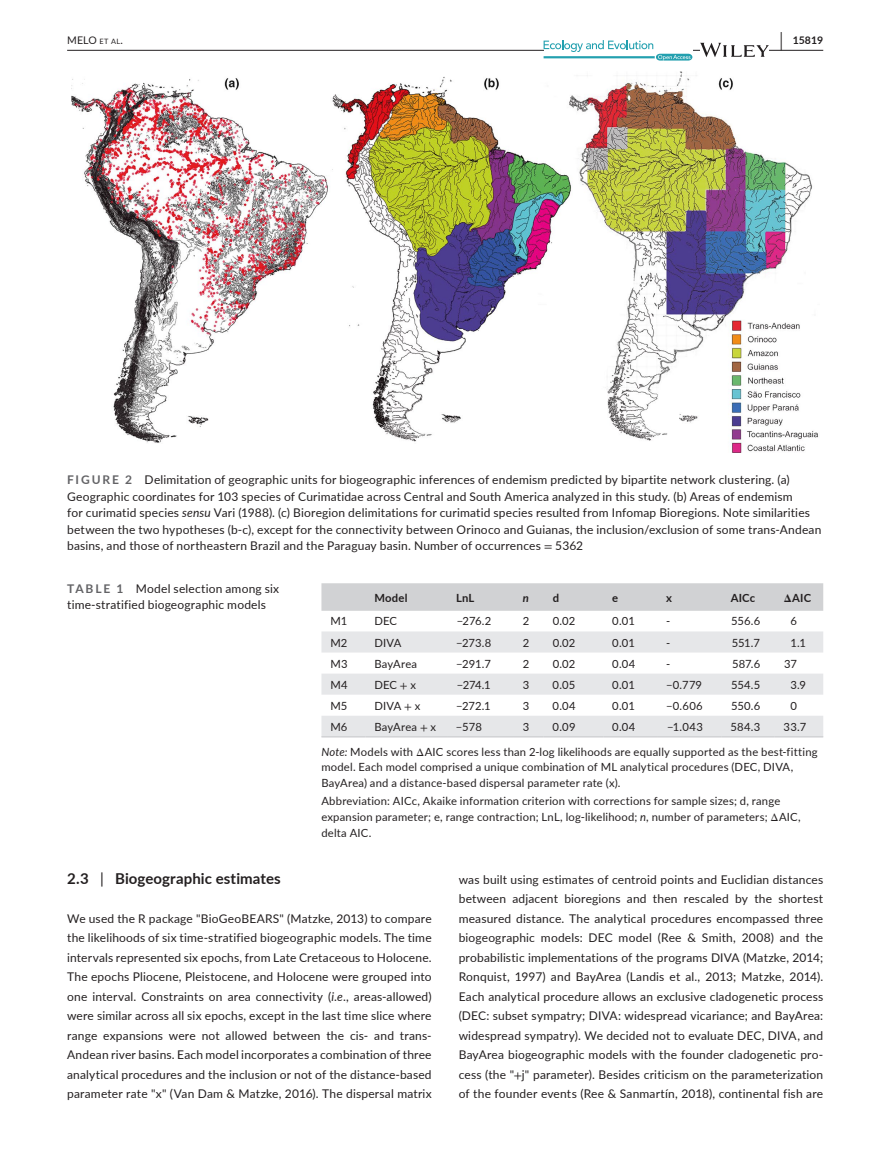
<style>
.page{position:relative;width:893px;height:1174px;background:#fff}
.page>*{position:absolute;margin:0;border:0;box-sizing:border-box;transform-origin:0 0}
.t1{font:700 19.5px "Lato";color:#231f20;scale:.48 1}
.t2{font:700 15px "Lato";letter-spacing:.005em;color:#231f20}
.t3{font:12px/19.5px "Lato";letter-spacing:.015em;color:#231f20;text-align:justify}
.t4{font:11.25px/15.8px "Lato";letter-spacing:.02em;color:#231f20}
.t5{font:700 11.25px "Lato";letter-spacing:.02em;color:#231f20}
.t6{font:italic 700 11.25px "Lato";color:#231f20}
.t7{font:10.5px "Lato";color:#231f20}
.t8{font:700 10.5px "Lato";color:#231f20}
.s1{font-size:7.35px}
.s2{font-weight:700;color:#636366}
.s3{font-style:italic}
.s4{font-family:"STIX"}
.s5{font-weight:400}
</style>
<div class="page">
<hr style="left:67px;top:50px;width:756px;height:1px;background:#231f20">
<svg style="left:544px;top:40px;width:148px;height:21px"></svg>
<svg style="left:700px;top:43px;width:69px;height:14px"></svg>
<img style="left:71px;top:72px;width:747px;height:380px">
<svg style="left:321px;top:583px;width:502px;height:28px;background:#d1d2d4"></svg>
<svg style="left:321px;top:631px;width:502px;height:105px;fill:#e6e7e9"></svg>
<hr style="left:321px;top:736px;width:44px;height:1px;background:#d1d2d4">
<hr style="left:365px;top:736px;width:82px;height:1px;background:#d1d2d4">
<hr style="left:447px;top:736px;width:67px;height:1px;background:#d1d2d4">
<hr style="left:514px;top:736px;width:30px;height:1px;background:#d1d2d4">
<hr style="left:544px;top:736px;width:59px;height:1px;background:#d1d2d4">
<hr style="left:603px;top:736px;width:54px;height:1px;background:#d1d2d4">
<hr style="left:657px;top:736px;width:65px;height:1px;background:#d1d2d4">
<hr style="left:722px;top:736px;width:53px;height:1px;background:#d1d2d4">
<hr style="left:775px;top:736px;width:48px;height:1px;background:#d1d2d4">
<h1 class="t1" style="left:780px;top:25px;width:7px">|</h1>
<p class="t7" style="left:67px;top:33px;width:57px">MELO <span class="s1">et al</span>.</p>
<p class="t8" style="left:793px;top:33px;width:32px">15819</p>
<p class="t3" style="left:67px;top:471px;width:756px;line-height:16.5px;text-align:left"><span class="s2">FIGURE 2</span> Delimitation of geographic units for biogeographic inferences of endemism predicted by bipartite network clustering. (a)<br>Geographic coordinates for 103 species of Curimatidae across Central and South America analyzed in this study. (b) Areas of endemism<br>for curimatid species <span class="s3">sensu</span> Vari (1988). (c) Bioregion delimitations for curimatid species resulted from Infomap Bioregions. Note similarities between the two hypotheses (b-c), except for the connectivity between Orinoco and Guianas, the inclusion/exclusion of some trans-Andean basins, and those of northeastern Brazil and the Paraguay basin. Number of occurrences <span class="s4">=</span> 5362</p>
<p class="t3" style="left:67px;top:580px;width:214px;line-height:16.5px"><span class="s2">TABLE 1</span> Model selection among six time-stratified biogeographic models</p>
<p class="t5" style="left:374px;top:589px;width:35px">Model</p>
<p class="t5" style="left:456px;top:589px;width:20px">LnL</p>
<p class="t6" style="left:523px;top:589px;width:8px">n</p>
<p class="t5" style="left:553px;top:589px;width:8px">d</p>
<p class="t5" style="left:612px;top:589px;width:8px">e</p>
<p class="t5" style="left:666px;top:589px;width:7px">x</p>
<p class="t5" style="left:731px;top:589px;width:26px">AICc</p>
<p class="t5" style="left:784px;top:589px;width:29px"><span class="s4">Δ</span>AIC</p>
<p class="t4" style="left:330px;top:613px;width:18px">M1</p>
<p class="t4" style="left:374px;top:613px;width:24px">DEC</p>
<p class="t4" style="left:457px;top:613px;width:36px">−276.2</p>
<p class="t4" style="left:523px;top:613px;width:8px">2</p>
<p class="t4" style="left:553px;top:613px;width:24px">0.02</p>
<p class="t4" style="left:612px;top:613px;width:24px">0.01</p>
<p class="t4" style="left:666px;top:613px;width:6px">-</p>
<p class="t4" style="left:731px;top:613px;width:31px">556.6</p>
<p class="t4" style="left:791px;top:613px;width:8px">6</p>
<p class="t4" style="left:330px;top:634px;width:19px">M2</p>
<p class="t4" style="left:374px;top:634px;width:29px">DIVA</p>
<p class="t4" style="left:456px;top:634px;width:37px">−273.8</p>
<p class="t4" style="left:523px;top:634px;width:8px">2</p>
<p class="t4" style="left:553px;top:634px;width:24px">0.02</p>
<p class="t4" style="left:612px;top:634px;width:24px">0.01</p>
<p class="t4" style="left:666px;top:634px;width:6px">-</p>
<p class="t4" style="left:732px;top:634px;width:30px">551.7</p>
<p class="t4" style="left:790px;top:634px;width:17px">1.1</p>
<p class="t4" style="left:330px;top:655px;width:19px">M3</p>
<p class="t4" style="left:374px;top:655px;width:44px">BayArea</p>
<p class="t4" style="left:456px;top:655px;width:36px">−291.7</p>
<p class="t4" style="left:523px;top:655px;width:8px">2</p>
<p class="t4" style="left:553px;top:655px;width:24px">0.02</p>
<p class="t4" style="left:612px;top:655px;width:25px">0.04</p>
<p class="t4" style="left:666px;top:655px;width:6px">-</p>
<p class="t4" style="left:732px;top:655px;width:30px">587.6</p>
<p class="t4" style="left:784px;top:655px;width:14px">37</p>
<p class="t4" style="left:330px;top:676px;width:19px">M4</p>
<p class="t4" style="left:374px;top:676px;width:43px">DEC <span class="s4">+</span> x</p>
<p class="t4" style="left:457px;top:676px;width:36px">−274.1</p>
<p class="t4" style="left:523px;top:676px;width:8px">3</p>
<p class="t4" style="left:553px;top:676px;width:24px">0.05</p>
<p class="t4" style="left:612px;top:676px;width:24px">0.01</p>
<p class="t4" style="left:666px;top:676px;width:38px">−0.779</p>
<p class="t4" style="left:731px;top:676px;width:31px">554.5</p>
<p class="t4" style="left:790px;top:676px;width:17px">3.9</p>
<p class="t4" style="left:330px;top:697px;width:19px">M5</p>
<p class="t4" style="left:374px;top:697px;width:48px">DIVA <span class="s4">+</span> x</p>
<p class="t4" style="left:456px;top:697px;width:36px">−272.1</p>
<p class="t4" style="left:523px;top:697px;width:8px">3</p>
<p class="t4" style="left:553px;top:697px;width:25px">0.04</p>
<p class="t4" style="left:612px;top:697px;width:24px">0.01</p>
<p class="t4" style="left:666px;top:697px;width:38px">−0.606</p>
<p class="t4" style="left:731px;top:697px;width:31px">550.6</p>
<p class="t4" style="left:791px;top:697px;width:8px">0</p>
<p class="t4" style="left:330px;top:718px;width:19px">M6</p>
<p class="t4" style="left:374px;top:718px;width:63px">BayArea <span class="s4">+</span> x</p>
<p class="t4" style="left:456px;top:718px;width:27px">−578</p>
<p class="t4" style="left:523px;top:718px;width:8px">3</p>
<p class="t4" style="left:553px;top:718px;width:24px">0.09</p>
<p class="t4" style="left:612px;top:718px;width:25px">0.04</p>
<p class="t4" style="left:667px;top:718px;width:37px">−1.043</p>
<p class="t4" style="left:731px;top:718px;width:31px">584.3</p>
<p class="t4" style="left:784px;top:718px;width:24px">33.7</p>
<p class="t4" style="left:321px;top:743px;width:498px"><span class="s3">Note:</span> Models with <span class="s4">Δ</span>AIC scores less than 2-log likelihoods are equally supported as the best-fitting model. Each model comprised a unique combination of ML analytical procedures (DEC, DIVA,<br>BayArea) and a distance-based dispersal parameter rate (x).</p>
<p class="t4" style="left:321px;top:792px;width:481px">Abbreviation: AICc, Akaike information criterion with corrections for sample sizes; d, range expansion parameter; e, range contraction; LnL, log-likelihood; <span class="s3">n</span>, number of parameters; <span class="s4">Δ</span>AIC, delta AIC.</p>
<p class="t2" style="left:67px;top:867px;width:215px">2.3 <span class="s5">|</span> Biogeographic estimates</p>
<p class="t3" style="left:67px;top:908px;width:366px">We used the R package "BioGeoBEARS" (Matzke, 2013) to compare the likelihoods of six time-stratified biogeographic models. The time intervals represented six epochs, from Late Cretaceous to Holocene.<br>The epochs Pliocene, Pleistocene, and Holocene were grouped into one interval. Constraints on area connectivity (<span class="s3">i.e</span>., areas-allowed) were similar across all six epochs, except in the last time slice where range expansions were not allowed between the cis- and trans-Andean river basins. Each model incorporates a combination of three analytical procedures and the inclusion or not of the distance-based parameter rate "x" (Van Dam &amp; Matzke, 2016). The dispersal matrix</p>
<p class="t3" style="left:459px;top:869px;width:366px">was built using estimates of centroid points and Euclidian distances between adjacent bioregions and then rescaled by the shortest measured distance. The analytical procedures encompassed three biogeographic models: DEC model (Ree &amp; Smith, 2008) and the probabilistic implementations of the programs DIVA (Matzke, 2014; Ronquist, 1997) and BayArea (Landis et al., 2013; Matzke, 2014).<br>Each analytical procedure allows an exclusive cladogenetic process (DEC: subset sympatry; DIVA: widespread vicariance; and BayArea: widespread sympatry). We decided not to evaluate DEC, DIVA, and BayArea biogeographic models with the founder cladogenetic pro&shy;cess (the "<span class="s4">+</span>j" parameter). Besides criticism on the parameterization of the founder events (Ree &amp; Sanmartín, 2018), continental fish are</p>
</div>
